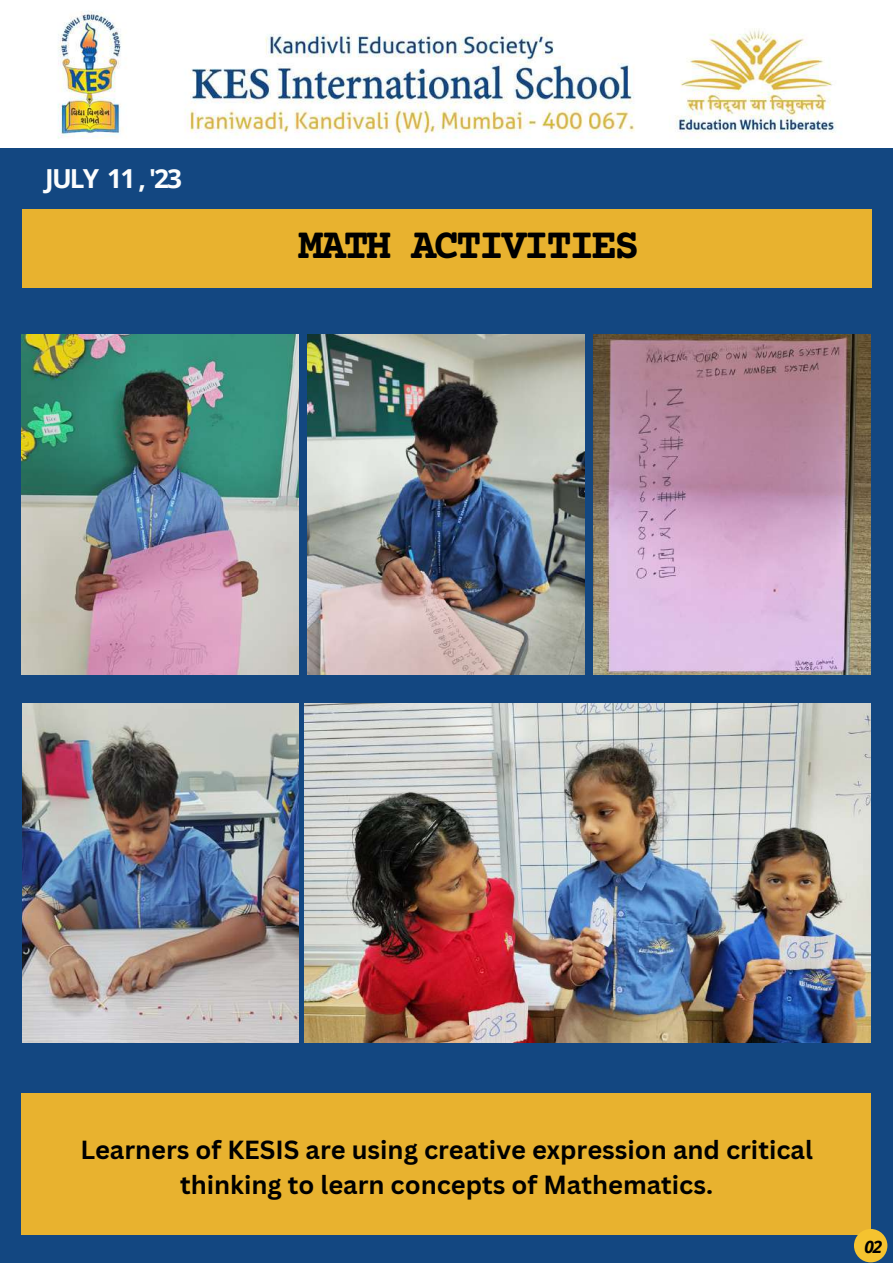
<style>
.page{position:relative;width:893px;height:1264px;background:#fff}
.page>*{position:absolute;margin:0;border:0;box-sizing:border-box;transform-origin:0 0}
.t1{font:700 42.75px "Courier Prime";letter-spacing:-.07em;color:#000}
.t2{font:700 26.25px "Open Sans";letter-spacing:-.07em;color:#fcfdfd}
.t3{font:700 25.5px/34.8px "Canva Sans";color:#000;text-align:center}
.t4{font:italic 700 17.25px "Open Sans";color:#000}
</style>
<div class="page">
<div style="left:0;top:0;width:892px;height:1262px;background:#134781"></div>
<img style="left:22px;top:703px;width:277px;height:339px">
<div style="left:22px;top:1093px;width:849px;height:142px;background:#e8b22f"></div>
<img style="left:304px;top:703px;width:566px;height:339px">
<div style="left:22px;top:209px;width:849px;height:79px;background:#e8b22f"></div>
<div style="left:853px;top:1228px;width:34px;height:34px;background:#f5c32f;border-radius:50%"></div>
<img style="left:0;top:0;width:892px;height:147px">
<img style="left:22px;top:335px;width:276px;height:339px">
<img style="left:594px;top:335px;width:276px;height:339px">
<img style="left:308px;top:335px;width:276px;height:339px">
<p class="t2" style="left:45px;top:160px;width:138px">JULY 11 , '23</p>
<h1 class="t1" style="left:298px;top:224px;width:343px">MATH ACTIVITIES</h1>
<p class="t3" style="left:80px;top:1131px;width:734px">Learners of KESIS are using creative expression and critical thinking to learn concepts of Mathematics.</p>
<p class="t4" style="left:864px;top:1234px;width:19px">02</p>
</div>
